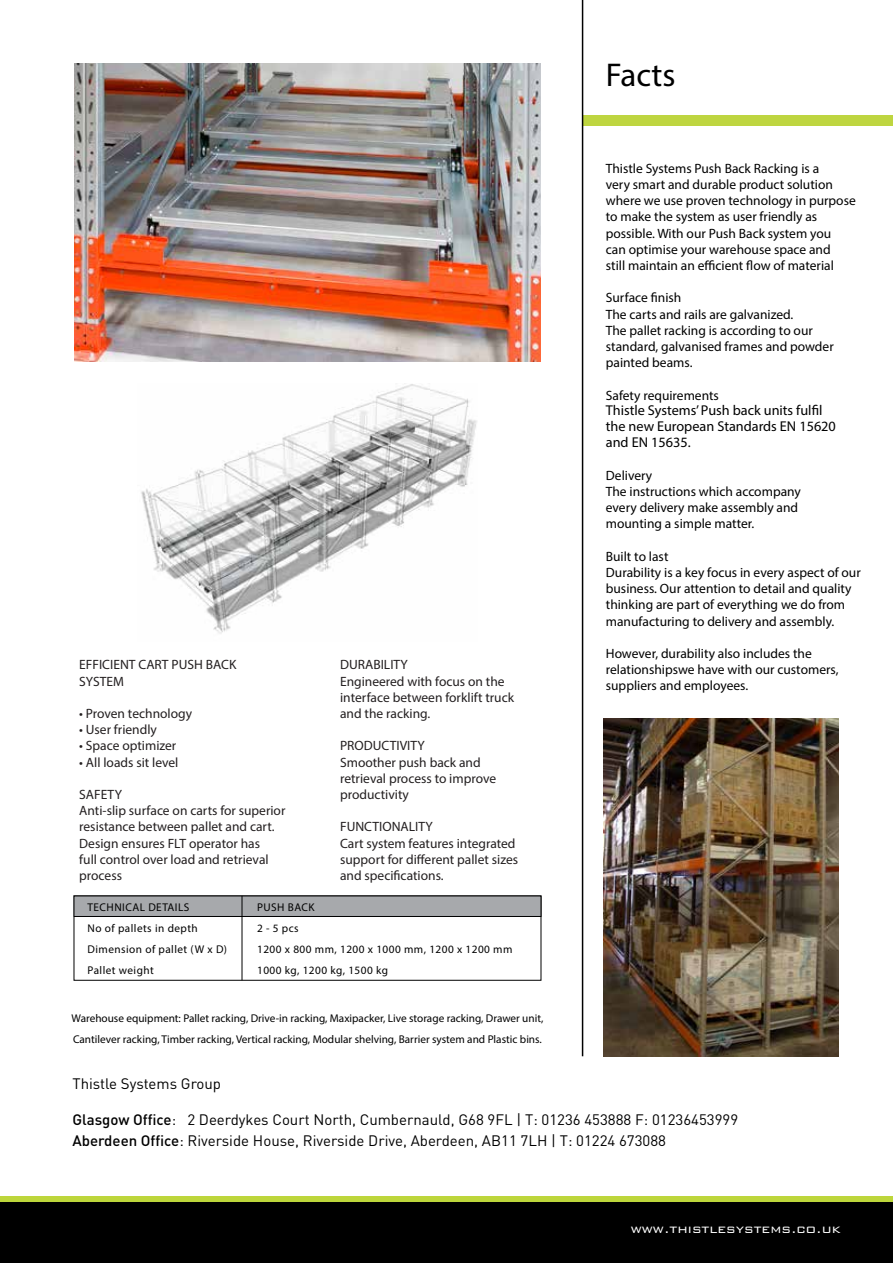
<style>
.page{position:relative;width:893px;height:1263px;background:#fff}
.page>*{position:absolute;margin:0;border:0;box-sizing:border-box;transform-origin:0 0}
.t1{font:33px "Myriad Pro";color:#000}
.t2{font:15px/21.6px "DIN";color:#000}
.t3{font:300 15px "Bank Gothic BT";color:#fff}
.t4{font:14.25px/15.9px "Myriad Pro";color:#000}
.t5{font:13.5px/16.2px "Myriad Pro";color:#000}
.t6{font:13.5px/16.2px "Myriad Pro";color:#231f20}
.t7{font:11.25px/21px "Myriad Pro";color:#000}
.t8{font:11.25px "Myriad Pro";letter-spacing:.04em;color:#000}
.s1{font-weight:500}
</style>
<div class="page">
<img style="left:74px;top:64px;width:467px;height:297px">
<img style="left:141px;top:384px;width:336px;height:250px">
<div style="left:74px;top:895px;width:467px;height:86px;border:1px solid #000"></div>
<div style="left:74px;top:896px;width:467px;height:20px;background:#a7a9ac"></div>
<div style="left:74px;top:895px;width:467px;height:22px;border:1px solid #000"></div>
<hr style="left:242px;top:896px;width:1px;height:84px;background:#000">
<div style="left:583px;top:116px;width:310px;height:10px;background:#bed540"></div>
<hr style="left:582px;top:0;width:1px;height:1056px;background:#000">
<img style="left:603px;top:719px;width:236px;height:337px">
<div style="left:0;top:1199px;width:893px;height:64px;background:#000"></div>
<div style="left:0;top:1196px;width:893px;height:6px;background:#bdd63b"></div>
<p class="t6" style="left:79px;top:656px;width:159px">EFFICIENT CART PUSH BACK<br>SYSTEM</p>
<p class="t6" style="left:79px;top:705px;width:114px">• Proven technology</p>
<p class="t6" style="left:79px;top:721px;width:79px">• User friendly</p>
<p class="t6" style="left:79px;top:737px;width:99px">• Space optimizer</p>
<p class="t6" style="left:79px;top:754px;width:101px">• All loads sit level</p>
<p class="t6" style="left:79px;top:786px;width:208px">SAFETY<br>Anti-slip surface on carts for superior resistance between pallet and cart.<br>Design ensures FLT operator has<br>full control over load and retrieval process</p>
<p class="t6" style="left:340px;top:656px;width:175px">DURABILITY<br>Engineered with focus on the interface between forklift truck and the racking.</p>
<p class="t6" style="left:340px;top:737px;width:158px">PRODUCTIVITY<br>Smoother push back and retrieval process to improve productivity</p>
<p class="t6" style="left:340px;top:818px;width:180px">FUNCTIONALITY<br>Cart system features integrated support for different pallet sizes and specifications.</p>
<p class="t8" style="left:88px;top:900px;width:103px">TECHNICAL DETAILS</p>
<p class="t8" style="left:257px;top:900px;width:59px">PUSH BACK</p>
<p class="t8" style="left:88px;top:921px;width:112px">No of pallets in depth</p>
<p class="t7" style="left:257px;top:917px;width:43px">2 - 5 pcs</p>
<p class="t8" style="left:88px;top:942px;width:141px">Dimension of pallet (W x D)</p>
<p class="t8" style="left:257px;top:942px;width:257px">1200 x 800 mm, 1200 x 1000 mm, 1200 x 1200 mm</p>
<p class="t8" style="left:88px;top:963px;width:68px">Pallet weight</p>
<p class="t8" style="left:257px;top:963px;width:132px">1000 kg, 1200 kg, 1500 kg</p>
<p class="t7" style="left:72px;top:1008px;width:473px">Warehouse equipment: Pallet racking, Drive-in racking, Maxipacker, Live storage racking, Drawer unit,<br>Cantilever racking, Timber racking, Vertical racking, Modular shelving, Barrier system and Plastic bins.</p>
<h1 class="t1" style="left:606px;top:55px;width:71px">Facts</h1>
<p class="t5" style="left:606px;top:160px;width:251px">Thistle Systems Push Back Racking is a<br>very smart and durable product solution where we use proven technology in purpose to make the system as user friendly as possible. With our Push Back system you<br>can optimise your warehouse space and<br>still maintain an efficient flow of material</p>
<p class="t5" style="left:606px;top:290px;width:229px">Surface finish<br>The carts and rails are galvanized.<br>The pallet racking is according to our standard, galvanised frames and powder painted beams.</p>
<p class="t5" style="left:606px;top:387px;width:115px">Safety requirements</p>
<p class="t4" style="left:606px;top:402px;width:232px">Thistle Systems’ Push back units fulfil the new European Standards EN 15620 and EN 15635.</p>
<p class="t5" style="left:606px;top:467px;width:196px">Delivery<br>The instructions which accompany every delivery make assembly and mounting a simple matter.</p>
<p class="t5" style="left:606px;top:548px;width:256px">Built to last<br>Durability is a key focus in every aspect of our business. Our attention to detail and quality thinking are part of everything we do from manufacturing to delivery and assembly.</p>
<p class="t5" style="left:606px;top:645px;width:234px">However, durability also includes the relationshipswe have with our customers, suppliers and employees.</p>
<p class="t2" style="left:72px;top:1072px;width:150px">Thistle Systems Group</p>
<p class="t2" style="left:72px;top:1108px;width:667px"><span class="s1">Glasgow Office</span>: 2 Deerdykes Court North, Cumbernauld, G68 9FL | T: 01236 453888 F: 01236453999<br><span class="s1">Aberdeen Office</span>: Riverside House, Riverside Drive, Aberdeen, AB11 7LH | T: 01224 673088</p>
<p class="t3" style="left:631px;top:1221px;width:211px">www.thistlesystems.co.uk</p>
</div>
